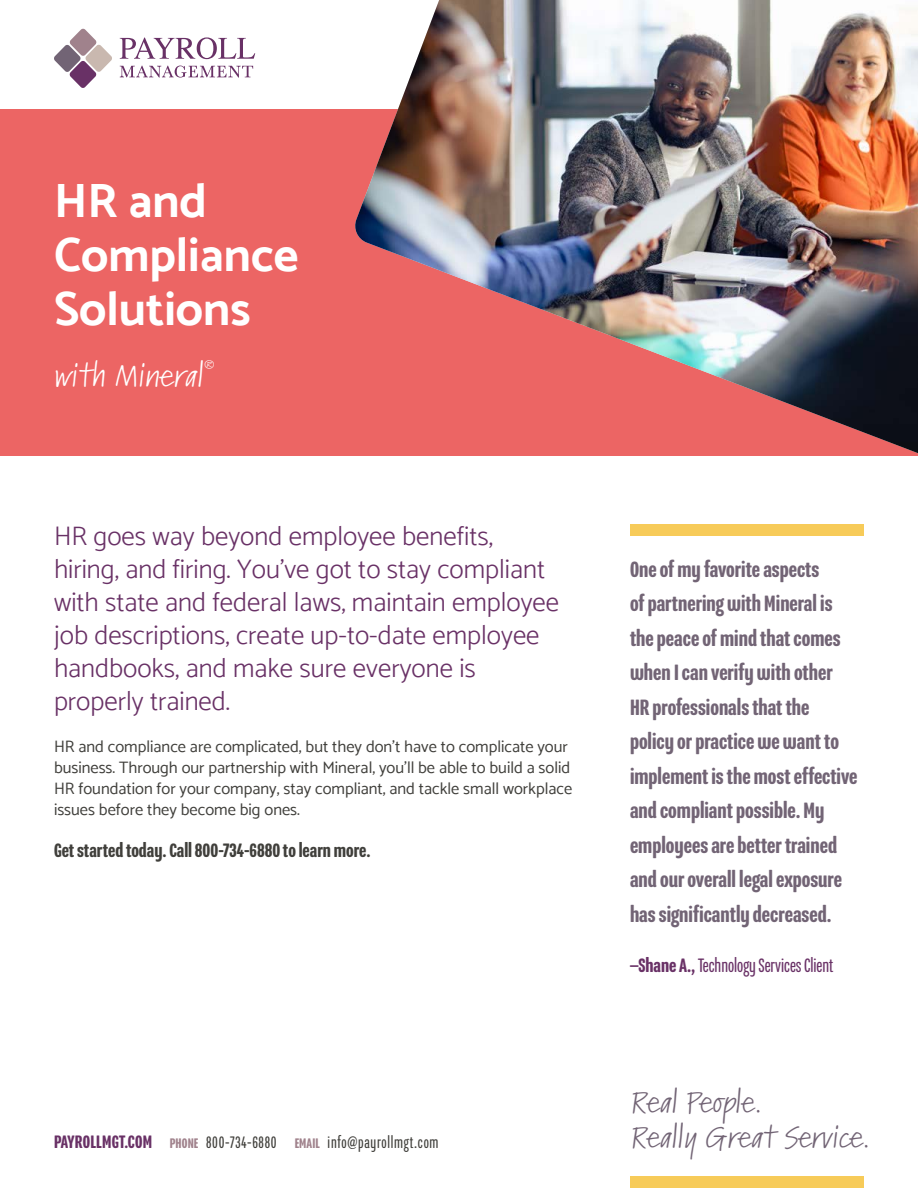
<style>
.page{position:relative;width:918px;height:1188px;background:#fff}
.page>*{position:absolute;margin:0;border:0;box-sizing:border-box;transform-origin:0 0}
.t1{font:700 48px/54px "Catamaran";color:#fff}
.t2{font:semi-expanded 30px "Kremlin Pro";color:#fff}
.t3{font:semi-expanded 28.5px/34.5px "Kremlin Pro";color:#726475}
.Body_Intro{font:300 27px/33px "Catamaran";color:#693166}
.Side_Callout{font:500 24px/34.5px "Program Nar OT";color:#726475}
.Body_Copy{font:500 21px "Program Nar OT";color:#403f3b}
.Side_Callout-2{font:21px "Program Nar OT";color:#693166}
.t4{font:18px "Program Nar OT";letter-spacing:.04em;color:#403f3b}
.Body_Copy-2{font:16.5px/21px "Catamaran";color:#403f3b}
.t5{font:semi-expanded 10.5px "Kremlin Pro";color:#fff}
.s1{font-weight:500;font-size:19.5px;color:#693166}
.s2{font-weight:500;font-size:15px;color:#a0828c}
.s3{font-weight:500}
</style>
<div class="page">
<div style="left:630px;top:524px;width:234px;height:12px;background:#f7cb59"></div>
<div style="left:0;top:109px;width:918px;height:347px;background:#ec6564"></div>
<svg style="left:54px;top:28px;width:58px;height:60px"></svg>
<svg style="left:120px;top:37px;width:135px;height:22px"></svg>
<svg style="left:120px;top:66px;width:133px;height:12px"></svg>
<div style="left:630px;top:1176px;width:234px;height:12px;background:#f7cb59"></div>
<img style="left:355px;top:0;width:563px;height:453px">
<p class="t1" style="left:54px;top:173px;width:246px">HR and<br>Compliance<br>Solutions</p>
<p class="t2" style="left:54px;top:355px;width:151px">with Mineral</p>
<p class="t5" style="left:204px;top:358px;width:12px">®</p>
<p class="Body_Intro" style="left:54px;top:519px;width:507px">HR goes way beyond employee benefits, hiring, and firing. You’ve got to stay compliant with state and federal laws, maintain employee job descriptions, create up-to-date employee handbooks, and make sure everyone is properly trained.</p>
<p class="Body_Copy-2" style="left:54px;top:736px;width:520px">HR and compliance are complicated, but they don’t have to complicate your business. Through our partnership with Mineral, you’ll be able to build a solid HR foundation for your company, stay compliant, and tackle small workplace issues before they become big ones.</p>
<p class="Body_Copy" style="left:54px;top:839px;width:318px">Get started today. Call 800-734-6880 to learn more.</p>
<p class="t4" style="left:54px;top:1132px;width:386px"><span class="s1">PAYROLLMGT.COM</span> <span class="s2">PHONE</span> 800-734-6880 <span class="s2">EMAIL</span> info@payrollmgt.com</p>
<p class="Side_Callout" style="left:630px;top:552px;width:229px">One of my favorite aspects<br>of partnering with Mineral is the peace of mind that comes when I can verify with other<br>HR professionals that the policy or practice we want to implement is the most effective and compliant possible. My employees are better trained and our overall legal exposure has significantly decreased.</p>
<p class="Side_Callout-2" style="left:630px;top:954px;width:205px"><span class="s3">—Shane A.,</span> Technology Services Client</p>
<p class="t3" style="left:630px;top:1086px;width:241px">Real People.<br>Really Great Service.</p>
</div>
